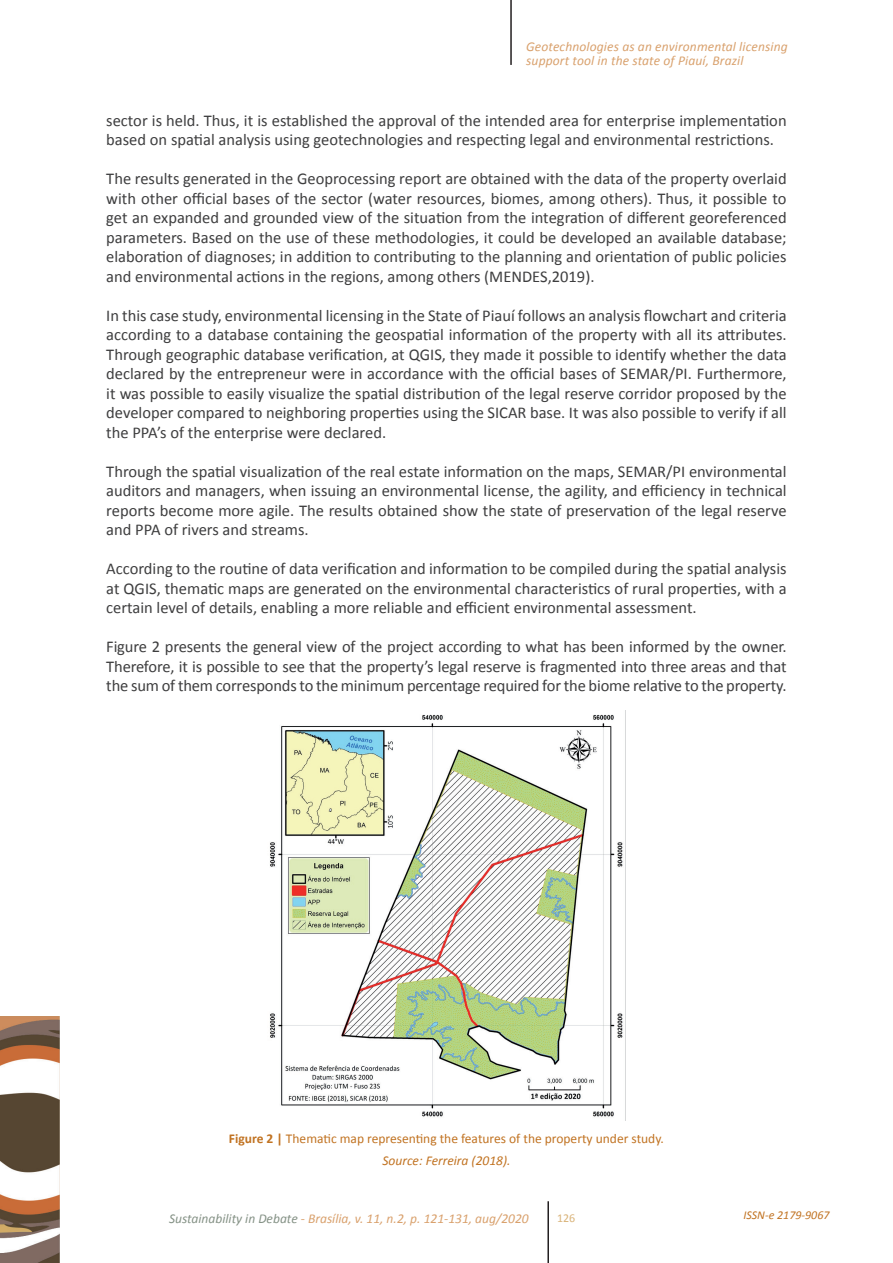
<style>
.page{position:relative;width:893px;height:1263px;background:#fff}
.page>*{position:absolute;margin:0;border:0;box-sizing:border-box;transform-origin:0 0}
.t1{font:16.5px/19.5px "Calibri";color:#3e3e3f;text-align:justify}
.t2{font:italic 13.5px/13.5px "Calibri";letter-spacing:.01em;color:#d9a16d}
.t3{font:13.5px/22px "Calibri";color:#c17322;text-align:center}
.t4{font:italic 12px "Calibri";color:#c17322}
.t5{font:12px "Calibri";color:#d9b379}
.s1{font-weight:700}
.s2{font-style:italic}
.s3{color:#859286}
</style>
<div class="page">
<hr style="left:510px;top:0;width:2px;height:65px;background:#231f20">
<img style="left:0;top:1016px;width:60px;height:247px">
<hr style="left:547px;top:1201px;width:2px;height:62px;background:#231f20">
<img style="left:270px;top:714px;width:353px;height:403px">
<p class="t2" style="left:526px;top:40px;width:263px">Geotechnologies as an environmental licensing support tool in the state of Piauí, Brazil</p>
<p class="t1" style="left:106px;top:110px;width:682px">sector is held. Thus, it is established the approval of the intended area for enterprise implementation based on spatial analysis using geotechnologies and respecting legal and environmental restrictions.</p>
<p class="t1" style="left:106px;top:169px;width:682px">The results generated in the Geoprocessing report are obtained with the data of the property overlaid with other official bases of the sector (water resources, biomes, among others). Thus, it possible to get an expanded and grounded view of the situation from the integration of different georeferenced parameters. Based on the use of these methodologies, it could be developed an available database; elaboration of diagnoses; in addition to contributing to the planning and orientation of public policies and environmental actions in the regions, among others (MENDES,2019).</p>
<p class="t1" style="left:106px;top:305px;width:682px">In this case study, environmental licensing in the State of Piauí follows an analysis flowchart and criteria according to a database containing the geospatial information of the property with all its attributes.<br>Through geographic database verification, at QGIS, they made it possible to identify whether the data declared by the entrepreneur were in accordance with the official bases of SEMAR/PI. Furthermore, it was possible to easily visualize the spatial distribution of the legal reserve corridor proposed by the developer compared to neighboring properties using the SICAR base. It was also possible to verify if all the PPA’s of the enterprise were declared.</p>
<p class="t1" style="left:106px;top:461px;width:682px">Through the spatial visualization of the real estate information on the maps, SEMAR/PI environmental auditors and managers, when issuing an environmental license, the agility, and efficiency in technical reports become more agile. The results obtained show the state of preservation of the legal reserve and PPA of rivers and streams.</p>
<p class="t1" style="left:106px;top:559px;width:682px">According to the routine of data verification and information to be compiled during the spatial analysis at QGIS, thematic maps are generated on the environmental characteristics of rural properties, with a certain level of details, enabling a more reliable and efficient environmental assessment.</p>
<p class="t1" style="left:106px;top:637px;width:682px">Figure 2 presents the general view of the project according to what has been informed by the owner.<br>Therefore, it is possible to see that the property’s legal reserve is fragmented into three areas and that the sum of them corresponds to the minimum percentage required for the biome relative to the property.</p>
<p class="t3" style="left:229px;top:1127px;width:436px"><span class="s1">Figure 2 |</span> Thematic map representing the features of the property under study.<br><span class="s2">Source: Ferreira (2018).</span></p>
<p class="t2" style="left:169px;top:1211px;width:361px"><span class="s3">Sustainability in Debate</span> - Brasília, v. 11, n.2, p. 121-131, aug/2020</p>
<p class="t4" style="left:743px;top:1206px;width:88px">ISSN-e 2179-9067</p>
<p class="t5" style="left:557px;top:1209px;width:20px">126</p>
</div>
